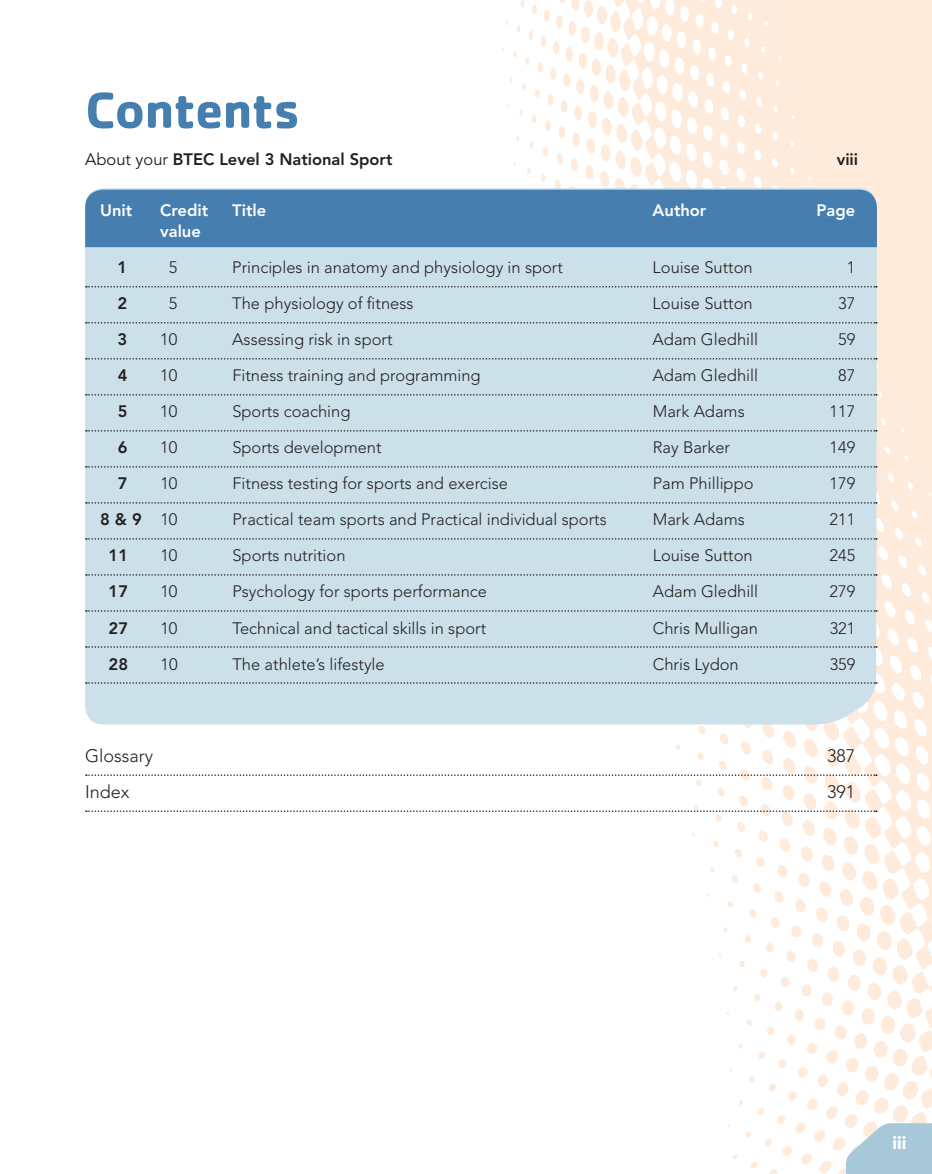
<style>
.page{position:relative;width:932px;height:1174px;background:#fff}
.page>*{position:absolute;margin:0;border:0;box-sizing:border-box;transform-origin:0 0}
.t1{font:700 52.5px "Cachet";letter-spacing:-.02em;color:#477eb0}
.t2{font:300 18px "Avenir LT Std";color:#231f20}
.t3{font:900 18px "Avenir LT Std";color:#fff}
.t4{font:300 16.5px "Avenir LT Std";color:#231f20}
.t5{font:800 16.5px "Avenir LT Std";color:#231f20}
.t6{font:800 16.5px "Avenir LT Std";color:#fff}
.s1{font-weight:400}
.s2{font-weight:300}
</style>
<div class="page">
<svg style="left:498px;top:0;width:433px;height:1173px"></svg>
<div style="left:85px;top:188px;width:791px;height:536px;background:#cce0ea"></div>
<div style="left:85px;top:190px;width:791px;height:57px;background:#477eb0"></div>
<svg style="left:86px;top:286px;width:790px;height:1px"></svg>
<svg style="left:86px;top:322px;width:790px;height:1px"></svg>
<svg style="left:86px;top:358px;width:790px;height:1px"></svg>
<svg style="left:86px;top:394px;width:790px;height:1px"></svg>
<svg style="left:86px;top:430px;width:790px;height:1px"></svg>
<svg style="left:86px;top:466px;width:790px;height:1px"></svg>
<svg style="left:86px;top:502px;width:790px;height:1px"></svg>
<svg style="left:86px;top:538px;width:790px;height:1px"></svg>
<svg style="left:86px;top:574px;width:790px;height:1px"></svg>
<svg style="left:86px;top:610px;width:790px;height:1px"></svg>
<svg style="left:86px;top:646px;width:790px;height:1px"></svg>
<svg style="left:86px;top:682px;width:790px;height:1px"></svg>
<svg style="left:86px;top:774px;width:790px;height:1px"></svg>
<svg style="left:86px;top:810px;width:790px;height:1px"></svg>
<svg style="left:845px;top:1123px;width:87px;height:51px;background:#b4d0dd"></svg>
<h1 class="t1" style="left:85px;top:76px;width:217px">Contents</h1>
<p class="t5" style="left:85px;top:150px;width:309px"><span class="s1">About your</span> BTEC Level 3 National Sport</p>
<p class="t5" style="left:836px;top:150px;width:23px">viii</p>
<p class="t6" style="left:100px;top:201px;width:34px">Unit</p>
<p class="t6" style="left:160px;top:201px;width:49px">Credit</p>
<p class="t6" style="left:232px;top:201px;width:35px">Title</p>
<p class="t6" style="left:652px;top:201px;width:55px">Author</p>
<p class="t6" style="left:816px;top:201px;width:40px">Page</p>
<p class="t6" style="left:160px;top:222px;width:42px">value</p>
<p class="t5" style="left:118px;top:258px;width:11px">1</p>
<p class="t4" style="left:169px;top:258px;width:10px">5</p>
<p class="t4" style="left:232px;top:258px;width:332px">Principles in anatomy and physiology in sport</p>
<p class="t4" style="left:652px;top:258px;width:101px">Louise Sutton</p>
<p class="t4" style="left:846px;top:258px;width:10px">1</p>
<p class="t5" style="left:118px;top:294px;width:11px">2</p>
<p class="t4" style="left:169px;top:294px;width:10px">5</p>
<p class="t4" style="left:232px;top:294px;width:183px">The physiology of fitness</p>
<p class="t4" style="left:652px;top:294px;width:101px">Louise Sutton</p>
<p class="t4" style="left:837px;top:294px;width:19px">37</p>
<p class="t5" style="left:118px;top:330px;width:11px">3</p>
<p class="t4" style="left:160px;top:330px;width:19px">10</p>
<p class="t4" style="left:232px;top:330px;width:162px">Assessing risk in sport</p>
<p class="t4" style="left:652px;top:330px;width:107px">Adam Gledhill</p>
<p class="t4" style="left:838px;top:330px;width:19px">59</p>
<p class="t5" style="left:118px;top:366px;width:11px">4</p>
<p class="t4" style="left:160px;top:366px;width:19px">10</p>
<p class="t4" style="left:232px;top:366px;width:250px">Fitness training and programming</p>
<p class="t4" style="left:652px;top:366px;width:107px">Adam Gledhill</p>
<p class="t4" style="left:838px;top:366px;width:19px">87</p>
<p class="t5" style="left:118px;top:402px;width:11px">5</p>
<p class="t4" style="left:160px;top:402px;width:19px">10</p>
<p class="t4" style="left:232px;top:402px;width:119px">Sports coaching</p>
<p class="t4" style="left:652px;top:402px;width:93px">Mark Adams</p>
<p class="t4" style="left:829px;top:402px;width:27px">117</p>
<p class="t5" style="left:118px;top:438px;width:11px">6</p>
<p class="t4" style="left:160px;top:438px;width:19px">10</p>
<p class="t4" style="left:232px;top:438px;width:151px">Sports development</p>
<p class="t4" style="left:652px;top:438px;width:79px">Ray Barker</p>
<p class="t4" style="left:829px;top:438px;width:27px">149</p>
<p class="t5" style="left:118px;top:474px;width:11px">7</p>
<p class="t4" style="left:160px;top:474px;width:19px">10</p>
<p class="t4" style="left:232px;top:474px;width:277px">Fitness testing for sports and exercise</p>
<p class="t4" style="left:652px;top:474px;width:102px">Pam Phillippo</p>
<p class="t4" style="left:829px;top:474px;width:27px">179</p>
<p class="t5" style="left:100px;top:510px;width:79px">8 &amp; 9 <span class="s2">10</span></p>
<p class="t4" style="left:232px;top:510px;width:376px">Practical team sports and Practical individual sports</p>
<p class="t4" style="left:652px;top:510px;width:93px">Mark Adams</p>
<p class="t4" style="left:829px;top:510px;width:27px">211</p>
<p class="t5" style="left:108px;top:546px;width:21px">11</p>
<p class="t4" style="left:160px;top:546px;width:19px">10</p>
<p class="t4" style="left:232px;top:546px;width:115px">Sports nutrition</p>
<p class="t4" style="left:652px;top:546px;width:101px">Louise Sutton</p>
<p class="t4" style="left:829px;top:546px;width:27px">245</p>
<p class="t5" style="left:109px;top:582px;width:21px">17</p>
<p class="t4" style="left:160px;top:582px;width:19px">10</p>
<p class="t4" style="left:232px;top:582px;width:256px">Psychology for sports performance</p>
<p class="t4" style="left:652px;top:582px;width:107px">Adam Gledhill</p>
<p class="t4" style="left:829px;top:582px;width:27px">279</p>
<p class="t5" style="left:109px;top:618px;width:21px">27</p>
<p class="t4" style="left:160px;top:618px;width:19px">10</p>
<p class="t4" style="left:232px;top:618px;width:255px">Technical and tactical skills in sport</p>
<p class="t4" style="left:652px;top:618px;width:107px">Chris Mulligan</p>
<p class="t4" style="left:829px;top:618px;width:27px">321</p>
<p class="t5" style="left:109px;top:654px;width:21px">28</p>
<p class="t4" style="left:160px;top:654px;width:19px">10</p>
<p class="t4" style="left:232px;top:654px;width:154px">The athlete’s lifestyle</p>
<p class="t4" style="left:652px;top:654px;width:87px">Chris Lydon</p>
<p class="t4" style="left:829px;top:654px;width:27px">359</p>
<p class="t2" style="left:85px;top:744px;width:70px">Glossary</p>
<p class="t2" style="left:827px;top:744px;width:30px">387</p>
<p class="t2" style="left:85px;top:780px;width:46px">Index</p>
<p class="t2" style="left:827px;top:780px;width:30px">391</p>
<p class="t3" style="left:892px;top:1131px;width:16px">iii</p>
</div>
